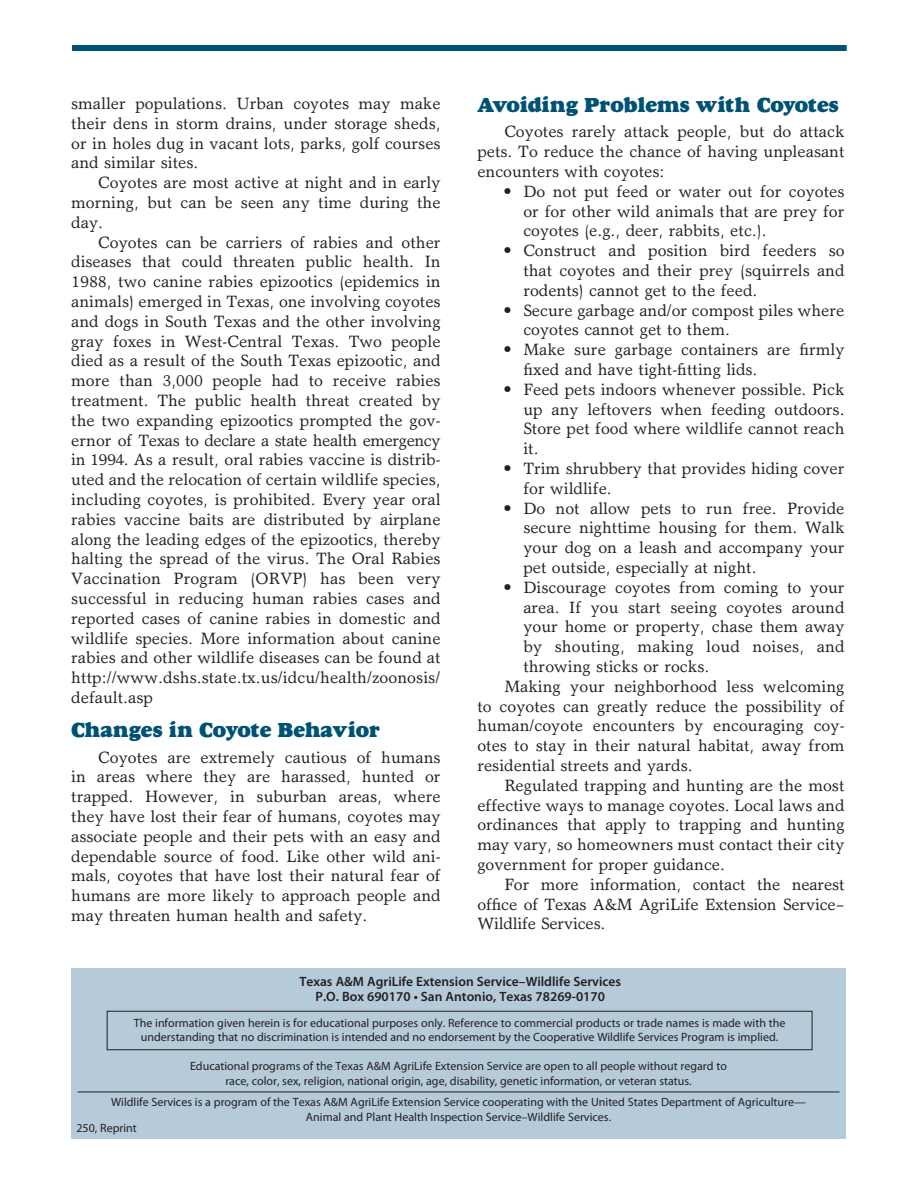
<style>
.page{position:relative;width:918px;height:1188px;background:#fff}
.page>*{position:absolute;margin:0;border:0;box-sizing:border-box;transform-origin:0 0}
._14_pt_subhead{font:21px "Goudy Heavyface DTC";color:#005273}
.t1{font:16.5px/19.8px "Garth Graphic";color:#231f20;text-align:justify}
.figure_capt{font:600 13.5px "Myriad Pro";color:#231f20}
.eeo_frank{font:12px/14.4px "Myriad Pro";color:#231f20;text-align:center}
</style>
<div class="page">
<div style="left:72px;top:45px;width:775px;height:6px;background:#005273"></div>
<div style="left:71px;top:969px;width:774px;height:170px;background:#b5cbda"></div>
<div style="left:107px;top:1011px;width:705px;height:39px;border:1px solid #231f20"></div>
<hr style="left:78px;top:1092px;width:761px;height:1px;background:#231f20">
<p class="t1" style="left:71px;top:93px;width:371px">smaller populations. Urban coyotes may make their dens in storm drains, under storage sheds, or in holes dug in vacant lots, parks, golf courses and similar sites.</p>
<p class="t1" style="left:71px;top:173px;width:371px;text-indent:27px">Coyotes are most active at night and in early morning, but can be seen any time during the day.</p>
<p class="t1" style="left:71px;top:232px;width:371px;text-indent:27px">Coyotes can be carriers of rabies and other diseases that could threaten public health. In 1988, two canine rabies epizootics (epidemics in animals) emerged in Texas, one involving coyotes and dogs in South Texas and the other involving gray foxes in West-Central Texas. Two people died as a result of the South Texas epizootic, and more than 3,000 people had to receive rabies treatment. The public health threat created by the two expanding epizootics prompted the gov&shy;ernor of Texas to declare a state health emergency in 1994. As a result, oral rabies vaccine is distrib&shy;uted and the relocation of certain wildlife species, including coyotes, is prohibited. Every year oral rabies vaccine baits are distributed by airplane along the leading edges of the epizootics, thereby halting the spread of the virus. The Oral Rabies Vaccination Program (ORVP) has been very successful in reducing human rabies cases and reported cases of canine rabies in domestic and wildlife species. More information about canine rabies and other wildlife diseases can be found at http://www.dshs.state.tx.us/idcu/health/zoonosis/ default.asp</p>
<p class="_14_pt_subhead" style="left:71px;top:718px;width:310px">Changes in Coyote Behavior</p>
<p class="t1" style="left:71px;top:747px;width:371px;text-indent:27px">Coyotes are extremely cautious of humans in areas where they are harassed, hunted or trapped. However, in suburban areas, where they have lost their fear of humans, coyotes may associate people and their pets with an easy and dependable source of food. Like other wild ani&shy;mals, coyotes that have lost their natural fear of humans are more likely to approach people and may threaten human health and safety.</p>
<p class="_14_pt_subhead" style="left:477px;top:93px;width:363px">Avoiding Problems with Coyotes</p>
<p class="t1" style="left:477px;top:122px;width:369px;text-indent:27px">Coyotes rarely attack people, but do attack pets. To reduce the chance of having unpleasant encounters with coyotes:</p>
<p class="t1" style="left:523px;top:181px;width:323px;text-indent:-20px">• Do not put feed or water out for coyotes or for other wild animals that are prey for coyotes (e.g., deer, rabbits, etc.).</p>
<p class="t1" style="left:523px;top:240px;width:323px;text-indent:-20px">• Construct and position bird feeders so that coyotes and their prey (squirrels and rodents) cannot get to the feed.</p>
<p class="t1" style="left:523px;top:300px;width:323px;text-indent:-20px">• Secure garbage and/or compost piles where coyotes cannot get to them.</p>
<p class="t1" style="left:523px;top:339px;width:323px;text-indent:-20px">• Make sure garbage containers are firmly fixed and have tight-fitting lids.</p>
<p class="t1" style="left:523px;top:379px;width:323px;text-indent:-20px">• Feed pets indoors whenever possible. Pick up any leftovers when feeding outdoors.<br>Store pet food where wildlife cannot reach it.</p>
<p class="t1" style="left:523px;top:458px;width:323px;text-indent:-20px">• Trim shrubbery that provides hiding cover for wildlife.</p>
<p class="t1" style="left:523px;top:498px;width:323px;text-indent:-20px">• Do not allow pets to run free. Provide secure nighttime housing for them. Walk your dog on a leash and accompany your pet outside, especially at night.</p>
<p class="t1" style="left:523px;top:577px;width:323px;text-indent:-20px">• Discourage coyotes from coming to your area. If you start seeing coyotes around your home or property, chase them away by shouting, making loud noises, and throwing sticks or rocks.</p>
<p class="t1" style="left:477px;top:676px;width:369px;text-indent:27px">Making your neighborhood less welcoming to coyotes can greatly reduce the possibility of human/coyote encounters by encouraging coy&shy;otes to stay in their natural habitat, away from residential streets and yards.</p>
<p class="t1" style="left:477px;top:775px;width:369px;text-indent:27px">Regulated trapping and hunting are the most effective ways to manage coyotes. Local laws and ordinances that apply to trapping and hunting may vary, so homeowners must contact their city government for proper guidance.</p>
<p class="t1" style="left:477px;top:874px;width:369px;text-indent:27px">For more information, contact the nearest office of Texas A&amp;M AgriLife Extension Service– Wildlife Services.</p>
<p class="figure_capt" style="left:299px;top:973px;width:323px">Texas A&amp;M AgriLife Extension Service–Wildlife Services</p>
<p class="figure_capt" style="left:316px;top:988px;width:291px">P.O. Box 690170 • San Antonio, Texas 78269-0170</p>
<p class="eeo_frank" style="left:134px;top:1016px;width:653px">The information given herein is for educational purposes only. Reference to commercial products or trade names is made with the understanding that no discrimination is intended and no endorsement by the Cooperative Wildlife Services Program is implied.</p>
<p class="eeo_frank" style="left:190px;top:1058px;width:538px;line-height:15px">Educational programs of the Texas A&amp;M AgriLife Extension Service are open to all people without regard to race, color, sex, religion, national origin, age, disability, genetic information, or veteran status.</p>
<p class="eeo_frank" style="left:111px;top:1094px;width:697px">Wildlife Services is a program of the Texas A&amp;M AgriLife Extension Service cooperating with the United States Department of Agriculture—</p>
<p class="eeo_frank" style="left:306px;top:1109px;width:307px">Animal and Plant Health Inspection Service–Wildlife Services.</p>
<p class="eeo_frank" style="left:76px;top:1121px;width:62px">250, Reprint</p>
</div>
